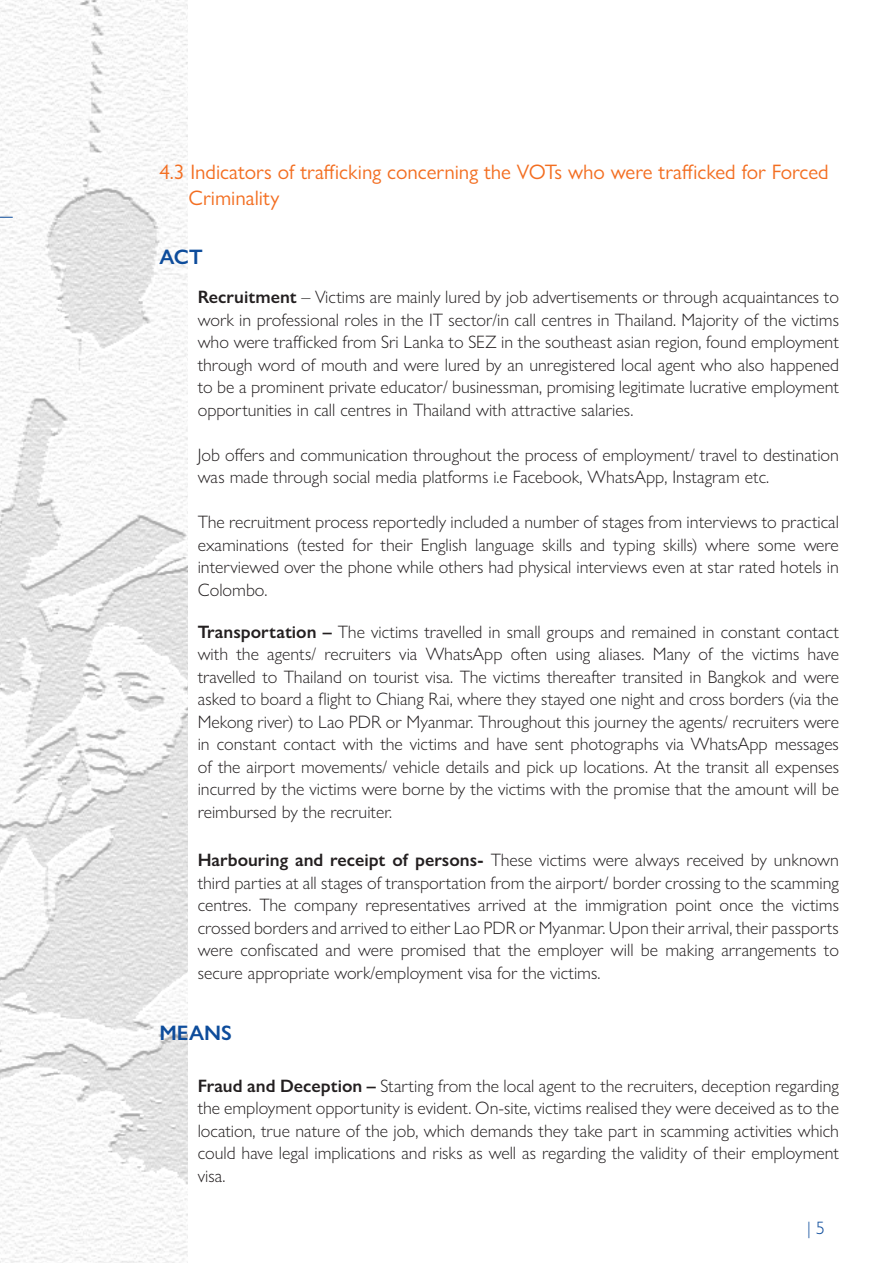
<style>
.page{position:relative;width:893px;height:1263px;background:#fff}
.page>*{position:absolute;margin:0;border:0;box-sizing:border-box;transform-origin:0 0}
.t1{font:21px/25.5px "Gill Sans Nova";color:#f36e21}
.t2{font:600 21px "Gill Sans Nova";letter-spacing:.005em;color:#0d4c9b}
.t3{font:300 18px/22.5px "Gill Sans Nova";color:#231f20;text-align:justify}
.t4{font:300 18px "Gill Sans Nova";color:#0d4c9b}
.s1{font-weight:600}
</style>
<div class="page">
<img style="left:0;top:0;width:187px;height:1263px">
<svg style="left:0;top:217px;width:13px;height:1px"></svg>
<p class="t1" style="left:189px;top:159px;width:642px;text-indent:-29px">4.3 Indicators of trafficking concerning the VOTs who were trafficked for Forced<br>Criminality</p>
<p class="t2" style="left:159px;top:244px;width:45px">ACT</p>
<p class="t3" style="left:198px;top:286px;width:643px"><span class="s1">Recruitment</span> – Victims are mainly lured by job advertisements or through acquaintances to work in professional roles in the IT sector/in call centres in Thailand. Majority of the victims who were trafficked from Sri Lanka to SEZ in the southeast asian region, found employment through word of mouth and were lured by an unregistered local agent who also happened to be a prominent private educator/ businessman, promising legitimate lucrative employment opportunities in call centres in Thailand with attractive salaries.</p>
<p class="t3" style="left:198px;top:443px;width:643px">Job offers and communication throughout the process of employment/ travel to destination was made through social media platforms i.e Facebook, WhatsApp, Instagram etc.</p>
<p class="t3" style="left:198px;top:511px;width:643px">The recruitment process reportedly included a number of stages from interviews to practical examinations (tested for their English language skills and typing skills) where some were interviewed over the phone while others had physical interviews even at star rated hotels in Colombo.</p>
<p class="t3" style="left:198px;top:620px;width:643px"><span class="s1">Transportation –</span> The victims travelled in small groups and remained in constant contact with the agents/ recruiters via WhatsApp often using aliases. Many of the victims have travelled to Thailand on tourist visa. The victims thereafter transited in Bangkok and were asked to board a flight to Chiang Rai, where they stayed one night and cross borders (via the Mekong river) to Lao PDR or Myanmar. Throughout this journey the agents/ recruiters were in constant contact with the victims and have sent photographs via WhatsApp messages of the airport movements/ vehicle details and pick up locations. At the transit all expenses incurred by the victims were borne by the victims with the promise that the amount will be reimbursed by the recruiter.</p>
<p class="t3" style="left:198px;top:849px;width:643px"><span class="s1">Harbouring and receipt of persons-</span> These victims were always received by unknown third parties at all stages of transportation from the airport/ border crossing to the scamming centres. The company representatives arrived at the immigration point once the victims crossed borders and arrived to either Lao PDR or Myanmar. Upon their arrival, their passports were confiscated and were promised that the employer will be making arrangements to secure appropriate work/employment visa for the victims.</p>
<p class="t2" style="left:159px;top:1020px;width:74px">MEANS</p>
<p class="t3" style="left:198px;top:1074px;width:643px"><span class="s1">Fraud and Deception –</span> Starting from the local agent to the recruiters, deception regarding the employment opportunity is evident. On-site, victims realised they were deceived as to the location, true nature of the job, which demands they take part in scamming activities which could have legal implications and risks as well as regarding the validity of their employment visa.</p>
<p class="t4" style="left:807px;top:1217px;width:19px">| 5</p>
</div>
